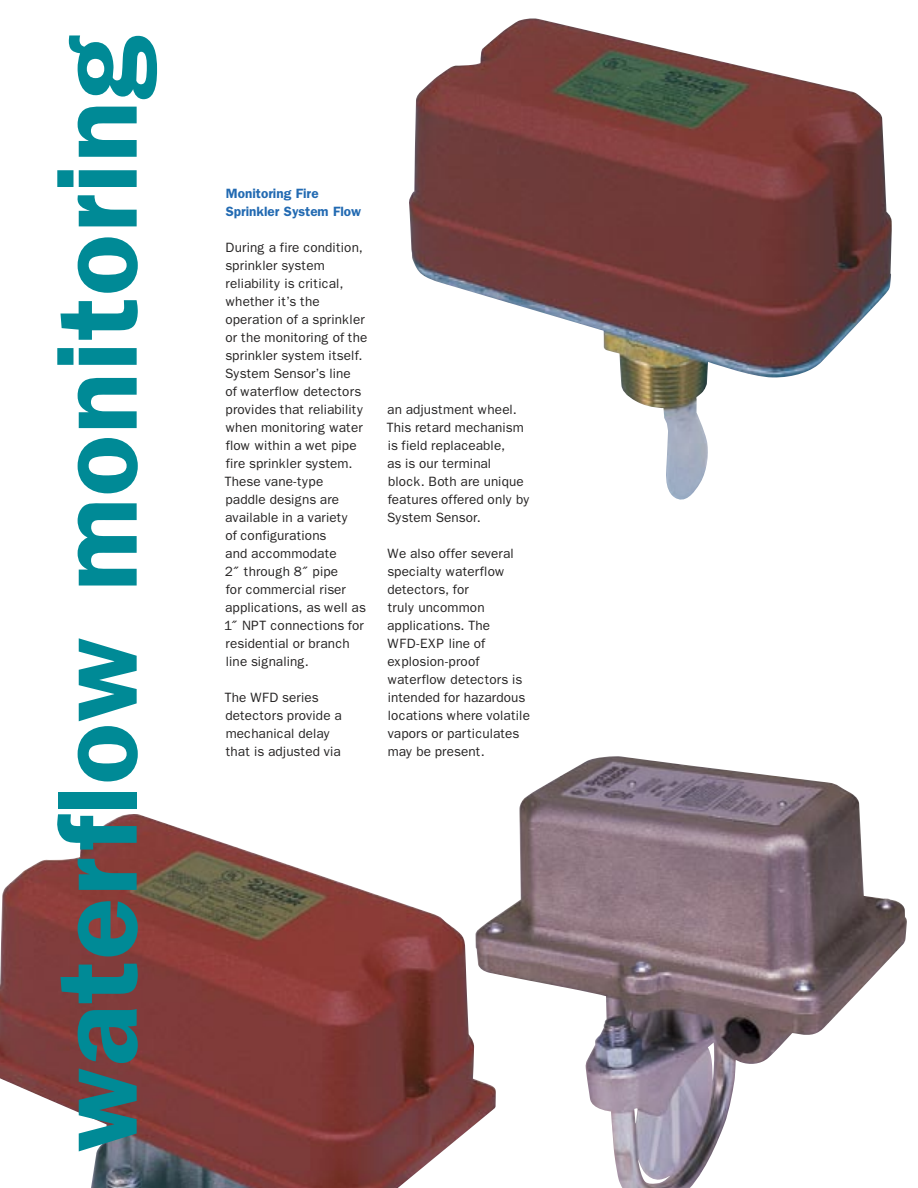
<style>
.page{position:relative;width:918px;height:1188px;background:#fff}
.page>*{position:absolute;margin:0;border:0;box-sizing:border-box;transform-origin:0 0}
.t1{font:600 114px "Franklin Gothic";letter-spacing:.01em;color:#008a96}
.t2{font:13.5px/18px "Franklin Gothic";letter-spacing:.005em;color:#262424}
.t3{font:600 13.5px/18px "Franklin Gothic";color:#226ab2}
</style>
<div class="page">
<img style="left:496px;top:756px;width:411px;height:432px">
<img style="left:0;top:814px;width:496px;height:374px">
<img style="left:409px;top:18px;width:483px;height:482px">
<h1 class="t1" style="left:30px;top:1152px;width:1118px;rotate:-90deg">waterflow monitoring</h1>
<p class="t3" style="left:226px;top:184px;width:137px">Monitoring Fire<br>Sprinkler System Flow</p>
<p class="t2" style="left:224px;top:239px;width:145px">During a fire condition, sprinkler system reliability is critical, whether it’s the operation of a sprinkler or the monitoring of the sprinkler system itself.<br>System Sensor’s line<br>of waterflow detectors provides that reliability when monitoring water flow within a wet pipe fire sprinkler system.<br>These vane-type<br>paddle designs are available in a variety<br>of configurations<br>and accommodate<br>2˝ through 8˝ pipe<br>for commercial riser applications, as well as<br>1˝ NPT connections for residential or branch line signaling.</p>
<p class="t2" style="left:225px;top:689px;width:119px">The WFD series detectors provide a mechanical delay that is adjusted via</p>
<p class="t2" style="left:387px;top:401px;width:145px">an adjustment wheel.<br>This retard mechanism is field replaceable,<br>as is our terminal block. Both are unique features offered only by<br>System Sensor.</p>
<p class="t2" style="left:387px;top:545px;width:144px">We also offer several specialty waterflow detectors, for<br>truly uncommon applications. The<br>WFD‑EXP line of explosion-proof waterflow detectors is intended for hazardous locations where volatile vapors or particulates may be present.</p>
</div>
